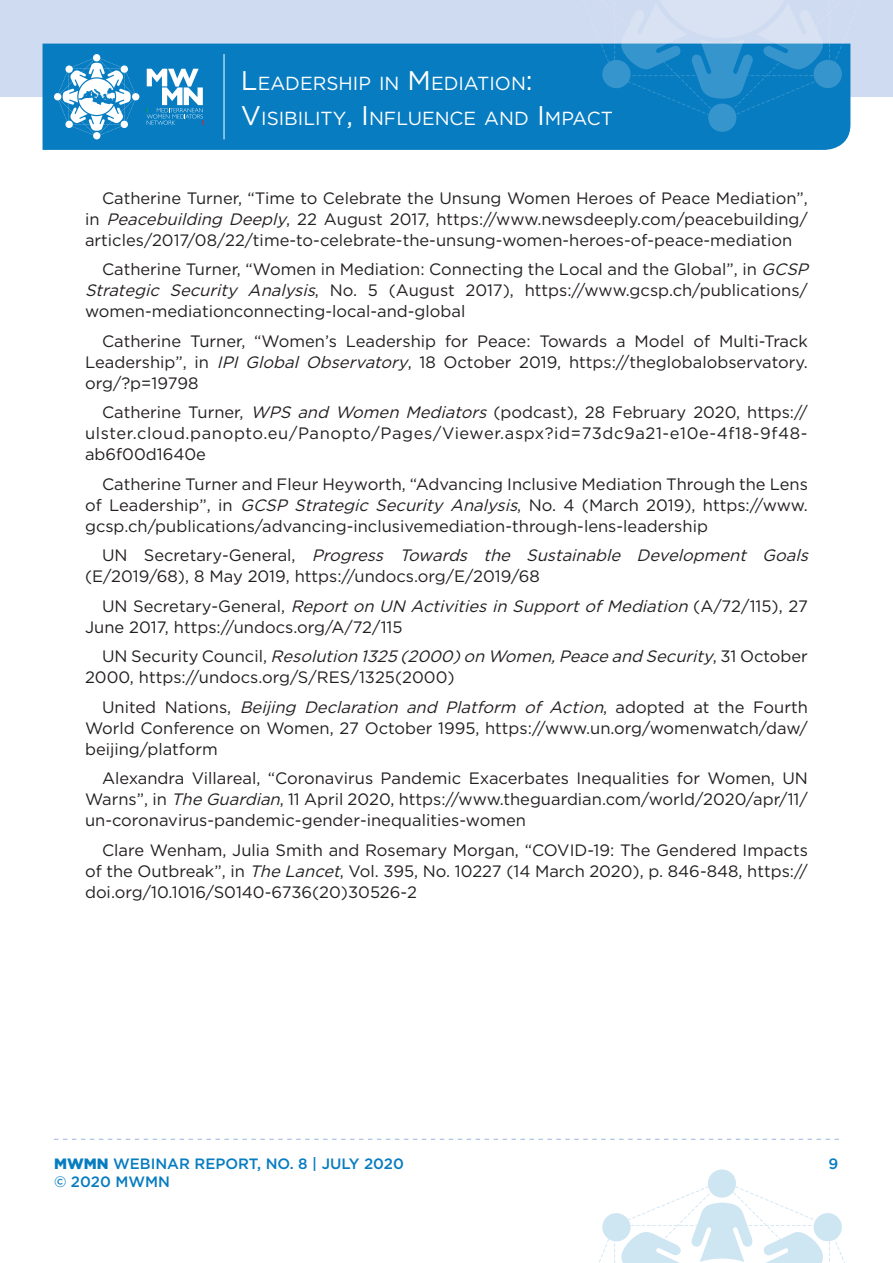
<style>
.page{position:relative;width:893px;height:1263px;background:#fff}
.page>*{position:absolute;margin:0;border:0;box-sizing:border-box;transform-origin:0 0}
.t1{font:18.9px/35.5px "Gotham";color:#fff}
.testo_base{font:16.5px/21px "Gotham";color:#231f20;text-align:justify}
.t2{font:500 15px "Gotham";color:#077cc1}
.s1{font-size:27px}
.s2{font-style:italic}
.s3{font-weight:900}
</style>
<div class="page">
<div style="left:0;top:0;width:893px;height:97px;background:#cfdbf0"></div>
<svg style="left:599px;top:1169px;width:246px;height:94px"></svg>
<svg style="left:54px;top:1139px;width:785px;height:1px"></svg>
<div style="left:43px;top:44px;width:807px;height:106px;background:#077cc1"></div>
<div style="left:93px;top:54px;width:7px;height:7px;background:#fff;border-radius:50%"></div>
<div style="left:132px;top:93px;width:7px;height:7px;background:#fff;border-radius:50%"></div>
<div style="left:54px;top:93px;width:7px;height:7px;background:#fff;border-radius:50%"></div>
<div style="left:93px;top:132px;width:7px;height:7px;background:#fff;border-radius:50%"></div>
<svg style="left:57px;top:57px;width:80px;height:79px"></svg>
<svg style="left:147px;top:69px;width:56px;height:56px;background:#62abd7"></svg>
<svg style="left:575px;top:43px;width:276px;height:89px;background:#1583c4"></svg>
<hr style="left:224px;top:54px;width:1px;height:85px;background:#fff">
<p class="t1" style="left:241px;top:65px;width:373px"><span class="s1">L</span>EADERSHIP IN <span class="s1">M</span>EDIATION<span class="s1">:<br>V</span>ISIBILITY<span class="s1">, I</span> NFLUENCE AND <span class="s1">I</span> M PACT</p>
<p class="testo_base" style="left:85px;top:187px;width:724px;text-indent:17px">Catherine Turner, “Time to Celebrate the Unsung Women Heroes of Peace Mediation”, in <span class="s2">Peacebuilding Deeply</span>, 22 August 2017, https://www.newsdeeply.com/peacebuilding/ articles/2017/08/22/time-to-celebrate-the-unsung-women-heroes-of-peace-mediation</p>
<p class="testo_base" style="left:85px;top:259px;width:729px;text-align:left;text-indent:17px">Catherine Turner, “Women in Mediation: Connecting the Local and the Global”, in <span class="s2">GCSP<br>Strategic Security Analysis</span>, No. 5 (August 2017), https://www.gcsp.ch/publications/ women-mediationconnecting-local-and-global</p>
<p class="testo_base" style="left:85px;top:330px;width:724px;text-indent:17px">Catherine Turner, “Women’s Leadership for Peace: Towards a Model of Multi-Track Leadership”, in <span class="s2">IPI Global Observatory</span>, 18 October 2019, https://theglobalobservatory. org/?p=19798</p>
<p class="testo_base" style="left:85px;top:402px;width:724px;text-indent:17px">Catherine Turner, <span class="s2">WPS and Women Mediators</span> (podcast), 28 February 2020, https:// ulster.cloud.panopto.eu/Panopto/Pages/Viewer.aspx?id=73dc9a21-e10e-4f18-9f48- ab6f00d1640e</p>
<p class="testo_base" style="left:85px;top:473px;width:724px;text-indent:17px">Catherine Turner and Fleur Heyworth, “Advancing Inclusive Mediation Through the Lens of Leadership”, in <span class="s2">GCSP Strategic Security Analysis</span>, No. 4 (March 2019), https://www. gcsp.ch/publications/advancing-inclusivemediation-through-lens-leadership</p>
<p class="testo_base" style="left:85px;top:545px;width:729px;text-indent:17px">U N S e c r e t a r y - G e n e r a l , <span class="s2">Progress Towards the Sustainable Development Goals </span>(E/2019/68), 8 May 2019, https://undocs.org/E/2019/68</p>
<p class="testo_base" style="left:85px;top:595px;width:724px;text-indent:17px">U N S e c r e t a r y - G e n e r a l , <span class="s2">Reporton UN Activitiesin SupportofMediation</span> ( A/ 7 2 /1 1 5 ) , 2 7<br>June 2017, https://undocs.org/A/72/115</p>
<p class="testo_base" style="left:85px;top:646px;width:724px;text-indent:17px">U N S e c u r i t y C o u n c i l , <span class="s2">Resolution 1325 (2000)on Women,Peace and Security</span>, 3 1 O c t o b e r<br>2000, https://undocs.org/S/RES/1325(2000)</p>
<p class="testo_base" style="left:85px;top:696px;width:724px;text-indent:17px">U n i t e d N a t i o n s , <span class="s2">Beijing Declaration and Platform of Action</span>, a d o p t e d a t t h e F o u r t h World Conference on Women, 27 October 1995, https://www.un.org/womenwatch/daw/ beijing/platform</p>
<p class="testo_base" style="left:85px;top:768px;width:724px;text-indent:17px">Alexandra Villareal, “Coronavirus Pandemic Exacerbates Inequalities for Women, UN Warns”, in <span class="s2">The Guardian</span>, 11 April 2020, https://www.theguardian.com/world/2020/apr/11/ un-coronavirus-pandemic-gender-inequalities-women</p>
<p class="testo_base" style="left:85px;top:839px;width:724px;text-indent:17px">Clare Wenham, Julia Smith and Rosemary Morgan, “COVID-19: The Gendered Impacts of the Outbreak”, in <span class="s2">The Lancet</span>, Vol. 395, No. 10227 (14 March 2020), p. 846-848, https:// doi.org/10.1016/S0140-6736(20)30526-2</p>
<p class="t2" style="left:54px;top:1153px;width:351px"><span class="s3">MWMN</span> WEBINAR REPORT, NO. 8 | JULY 2020</p>
<p class="t2" style="left:828px;top:1153px;width:11px">9</p>
<p class="t2" style="left:54px;top:1171px;width:118px">© 2020 MWMN</p>
</div>
